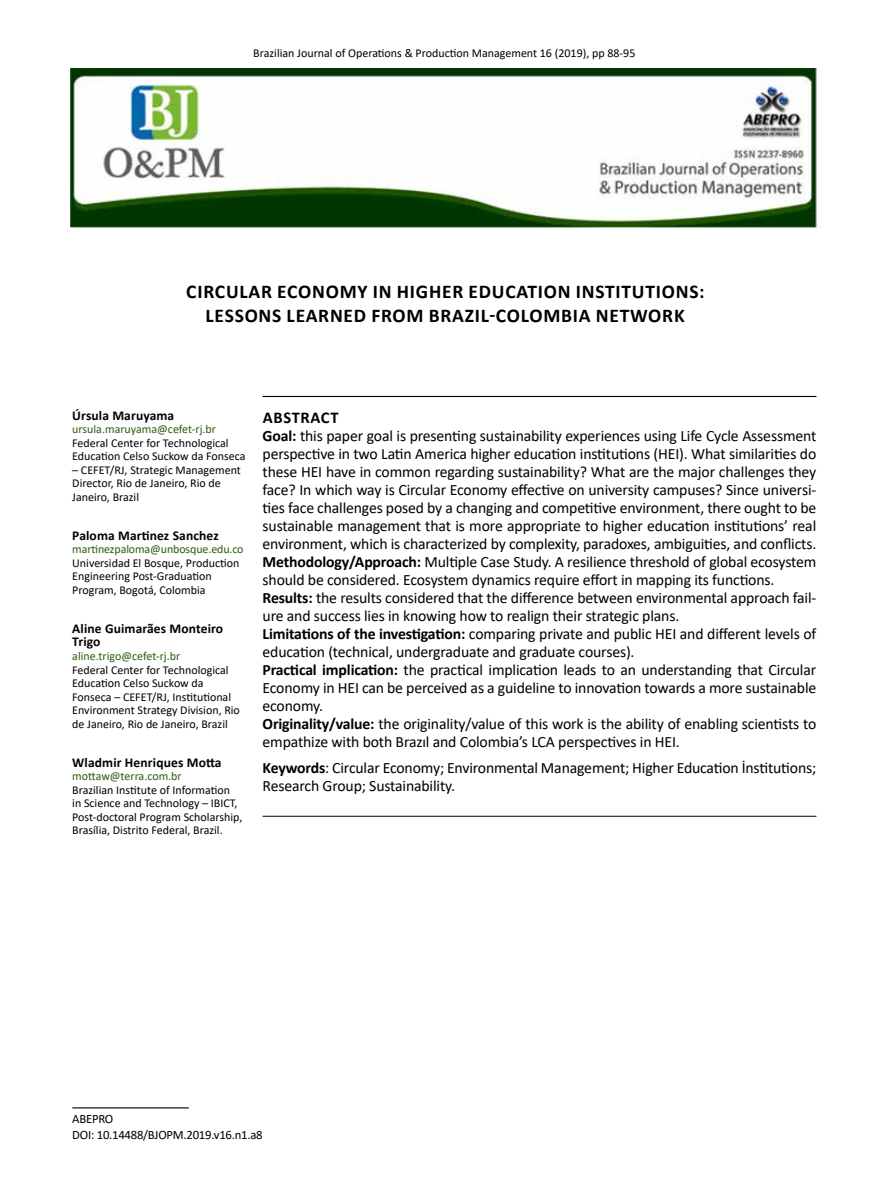
<style>
.page{position:relative;width:893px;height:1191px;background:#fff}
.page>*{position:absolute;margin:0;border:0;box-sizing:border-box;transform-origin:0 0}
.t1{font:700 19.5px/23.4px "Calibri";letter-spacing:.04em;color:#000;text-align:center}
.t2{font:700 16.5px "Calibri";letter-spacing:.04em;color:#000}
.t3{font:15.75px/18px "Calibri";letter-spacing:-.01em;color:#000}
.t4{font:700 13.5px/13.5px "Calibri";letter-spacing:.01em;color:#000}
.t5{font:12.75px/15.3px "Calibri";letter-spacing:-.02em;color:#000}
.t6{font:12px/13.5px "Calibri";color:#000}
.t7{font:12px "Calibri";letter-spacing:-.005em;color:#2b5e11}
.s1{font-weight:700}
</style>
<div class="page">
<hr style="left:72px;top:1107px;width:117px;height:1px;background:#000">
<img style="left:71px;top:69px;width:749px;height:158px">
<hr style="left:263px;top:396px;width:553px;height:1px;background:#000">
<hr style="left:263px;top:816px;width:553px;height:1px;background:#000">
<p class="t6" style="left:253px;top:46px;width:384px">Brazilian Journal of Operations &amp; Production Management 16 (2019), pp 88-95</p>
<p class="t1" style="left:186px;top:280px;width:520px">CIRCULAR ECONOMY IN HIGHER EDUCATION INSTITUTIONS:<br>LESSONS LEARNED FROM BRAZIL-COLOMBIA NETWORK</p>
<p class="t4" style="left:72px;top:408px;width:104px">Úrsula Maruyama</p>
<p class="t7" style="left:72px;top:421px;width:145px">ursula.maruyama@cefet-rj.br</p>
<p class="t6" style="left:72px;top:436px;width:175px">Federal Center for Technological<br>Education Celso Suckow da Fonseca</p>
<p class="t6" style="left:72px;top:463px;width:170px">– CEFET/RJ, Strategic Management<br>Director, Rio de Janeiro, Rio de<br>Janeiro, Brazil</p>
<p class="t4" style="left:72px;top:529px;width:148px">Paloma Martinez Sanchez</p>
<p class="t7" style="left:72px;top:541px;width:173px">martinezpaloma@unbosque.edu.co</p>
<p class="t6" style="left:72px;top:556px;width:169px">Universidad El Bosque, Production<br>Engineering Post-Graduation<br>Program, Bogotá, Colombia</p>
<p class="t4" style="left:72px;top:622px;width:152px">Aline Guimarães Monteiro<br>Trigo</p>
<p class="t7" style="left:72px;top:647px;width:109px">aline.trigo@cefet-rj.br</p>
<p class="t6" style="left:72px;top:662px;width:169px">Federal Center for Technological Education Celso Suckow da Fonseca – CEFET/RJ, Institutional Environment Strategy Division, Rio de Janeiro, Rio de Janeiro, Brazil</p>
<p class="t4" style="left:72px;top:755px;width:151px">Wladmir Henriques Motta</p>
<p class="t7" style="left:72px;top:767px;width:111px">mottaw@terra.com.br</p>
<p class="t6" style="left:72px;top:782px;width:172px">Brazilian Institute of Information<br>in Science and Technology – IBICT, Post-doctoral Program Scholarship, Brasília, Distrito Federal, Brazil.</p>
<p class="t2" style="left:263px;top:406px;width:77px">ABSTRACT</p>
<p class="t3" style="left:263px;top:426px;width:555px"><span class="s1">Goal:</span> this paper goal is presenting sustainability experiences using Life Cycle Assessment perspective in two Latin America higher education institutions (HEI). What similarities do these HEI have in common regarding sustainability? What are the major challenges they face? In which way is Circular Economy effective on university campuses? Since universi&shy;ties face challenges posed by a changing and competitive environment, there ought to be sustainable management that is more appropriate to higher education institutions’ real environment, which is characterized by complexity, paradoxes, ambiguities, and conflicts.<br><span class="s1">Methodology/Approach:</span> Multiple Case Study. A resilience threshold of global ecosystem should be considered. Ecosystem dynamics require effort in mapping its functions.<br><span class="s1">Results:</span> the results considered that the difference between environmental approach fail&shy;ure and success lies in knowing how to realign their strategic plans.<br><span class="s1">Limitations of the investigation:</span> comparing private and public HEI and different levels of education (technical, undergraduate and graduate courses).<br><span class="s1">Practical implication:</span> the practical implication leads to an understanding that Circular Economy in HEI can be perceived as a guideline to innovation towards a more sustainable economy.<br><span class="s1">Originality/value:</span> the originality/value of this work is the ability of enabling scientists to empathize with both Brazıl and Colombia’s LCA perspectives in HEI.</p>
<p class="t3" style="left:263px;top:758px;width:555px"><span class="s1">Keywords</span>: Circular Economy; Environmental Management; Higher Education İnstitutions;<br>Research Group; Sustainability.</p>
<p class="t5" style="left:72px;top:1111px;width:192px">ABEPRO<br>DOI: 10.14488/BJOPM.2019.v16.n1.a8</p>
</div>
